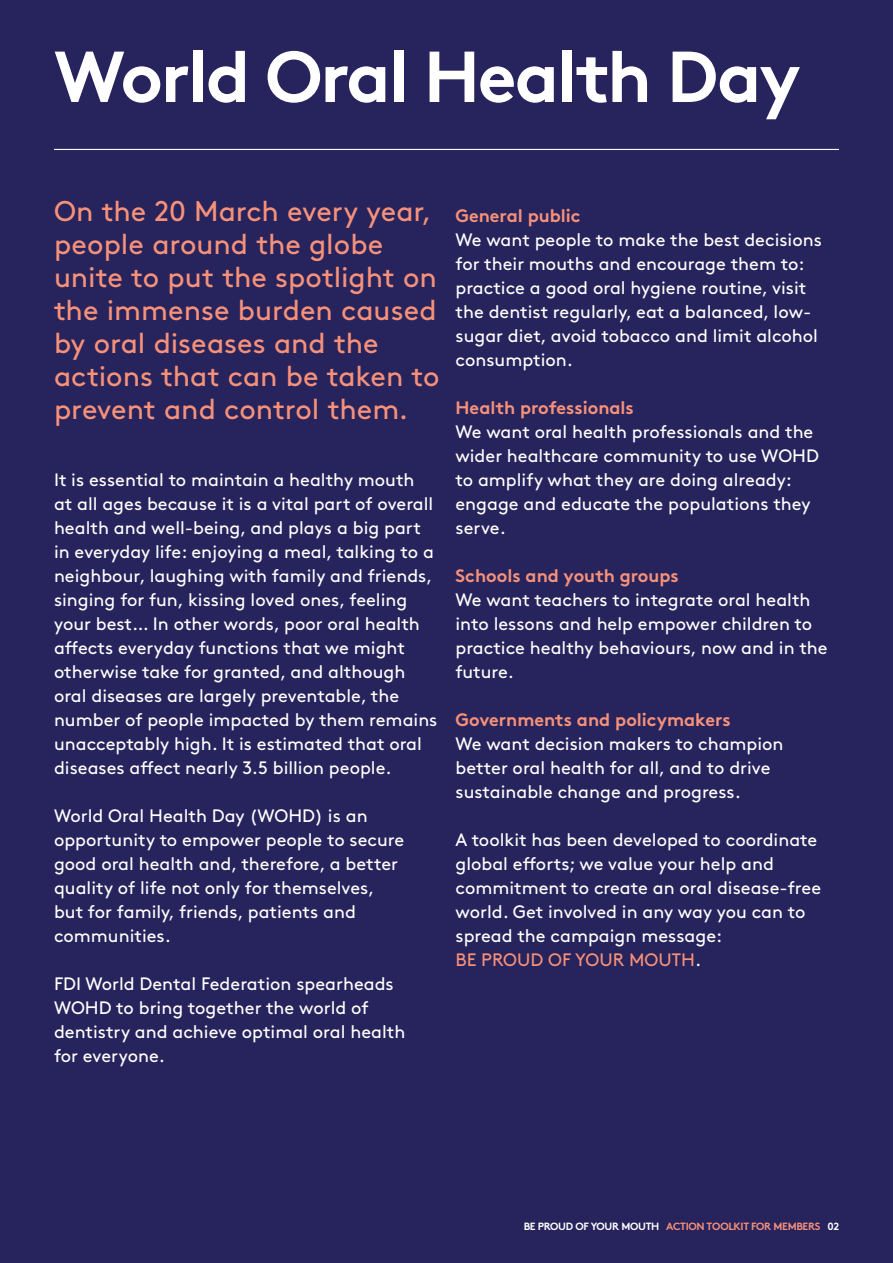
<style>
.page{position:relative;width:893px;height:1263px;background:#27235c}
.page>*{position:absolute;margin:0;border:0;box-sizing:border-box;transform-origin:0 0}
.t1{font:700 72px "Brown";letter-spacing:-.03em;color:#fff}
.t2{font:28.5px/33px "Brown";color:#f6917a}
.t3{font:18px/24px "Brown";color:#fff}
.t4{font:700 18px "Brown";color:#f6917a}
.t5{font:700 10.5px "Brown";letter-spacing:-.03em;color:#f6917a}
.s1{color:#f6917a}
.s2{color:#fff}
</style>
<div class="page">
<hr style="left:54px;top:149px;width:785px;height:1px;background:#fff">
<h1 class="t1" style="left:54px;top:18px;width:748px">World Oral Health Day</h1>
<h2 class="t2" style="left:54px;top:192px;width:387px">On the 20 March every year, people around the globe unite to put the spotlight on the immense burden caused by oral diseases and the actions that can be taken to prevent and control them.</h2>
<p class="t3" style="left:54px;top:466px;width:385px">It is essential to maintain a healthy mouth at all ages because it is a vital part of overall health and well-being, and plays a big part in everyday life: enjoying a meal, talking to a neighbour, laughing with family and friends, singing for fun, kissing loved ones, feeling your best… In other words, poor oral health affects everyday functions that we might otherwise take for granted, and although oral diseases are largely preventable, the number of people impacted by them remains unacceptably high. It is estimated that oral diseases affect nearly 3.5 billion people.</p>
<p class="t3" style="left:54px;top:802px;width:352px">World Oral Health Day (WOHD) is an opportunity to empower people to secure good oral health and, therefore, a better quality of life not only for themselves, but for family, friends, patients and communities.</p>
<p class="t3" style="left:54px;top:970px;width:353px">FDI World Dental Federation spearheads<br>WOHD to bring together the world of dentistry and achieve optimal oral health for everyone.</p>
<p class="t4" style="left:455px;top:201px;width:127px">General public</p>
<p class="t3" style="left:455px;top:226px;width:368px">We want people to make the best decisions for their mouths and encourage them to: practice a good oral hygiene routine, visit the dentist regularly, eat a balanced, low&shy;sugar diet, avoid tobacco and limit alcohol consumption.</p>
<p class="t4" style="left:455px;top:393px;width:180px">Health professionals</p>
<p class="t3" style="left:455px;top:418px;width:365px">We want oral health professionals and the wider healthcare community to use WOHD to amplify what they are doing already: engage and educate the populations they serve.</p>
<p class="t4" style="left:455px;top:561px;width:225px">Schools and youth groups</p>
<p class="t3" style="left:455px;top:586px;width:374px">We want teachers to integrate oral health into lessons and help empower children to practice healthy behaviours, now and in the future.</p>
<p class="t4" style="left:455px;top:705px;width:277px">Governments and policymakers</p>
<p class="t3" style="left:455px;top:730px;width:330px">We want decision makers to champion better oral health for all, and to drive sustainable change and progress.</p>
<p class="t3" style="left:455px;top:826px;width:367px">A toolkit has been developed to coordinate global efforts; we value your help and commitment to create an oral disease-free world. Get involved in any way you can to spread the campaign message:<br><span class="s1">BE PROUD OF YOUR MOUTH</span>.</p>
<p class="t5" style="left:524px;top:1217px;width:317px"><span class="s2">BE PROUD OF YOUR MOUTH</span> ACTION TOOLKIT FOR MEMBERS <span class="s2">02</span></p>
</div>
